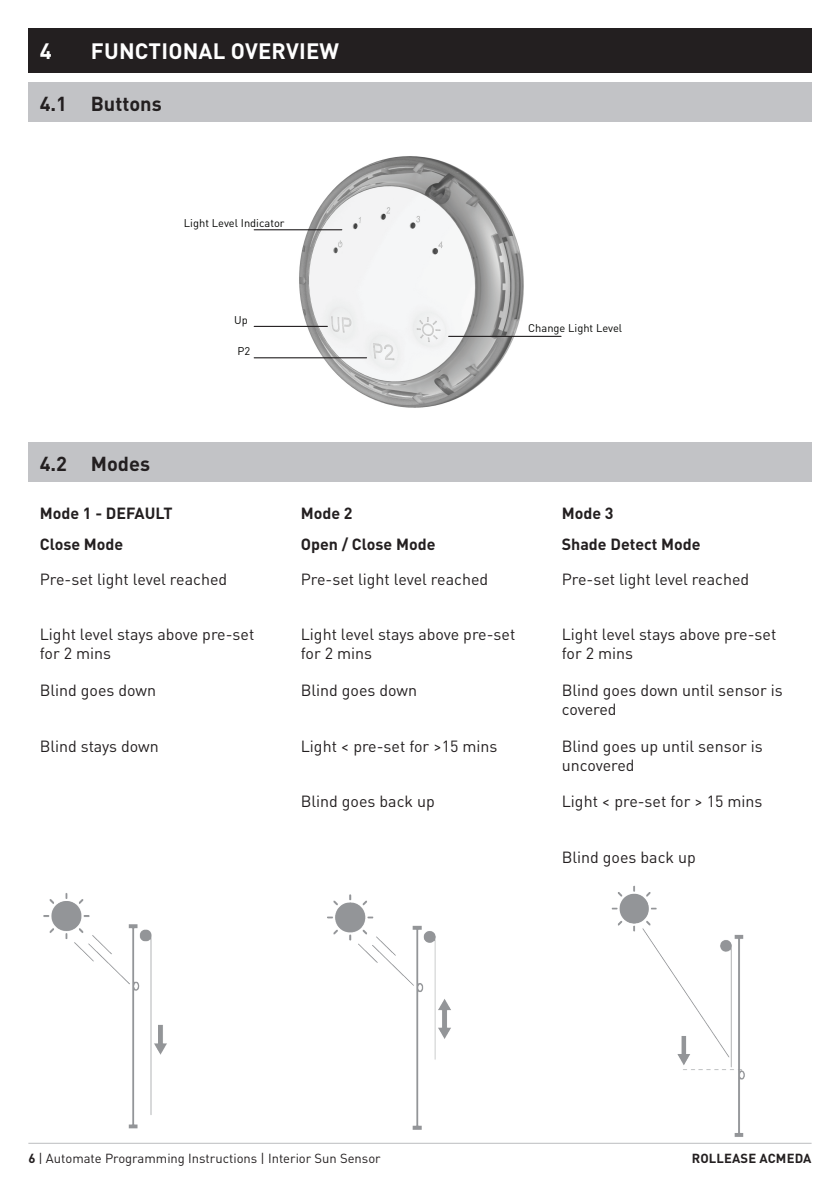
<style>
.page{position:relative;width:840px;height:1191px;background:#fff}
.page>*{position:absolute;margin:0;border:0;box-sizing:border-box;transform-origin:0 0}
.t1{font:700 22px "DINOT";letter-spacing:.01em;color:#fff}
.t2{font:700 20px "DINOT";color:#231f20}
.Copy{font:16px/19.2px "DINOT";color:#231f20}
.Copy-2{font:700 16px "DINOT";color:#231f20}
.t3{font:13px "DINOT";color:#231f20}
.t4{font:700 13px "DINOT";letter-spacing:.01em;color:#231f20}
.t5{font:11px "DINOT";color:#040503}
.s1{font-weight:700}
</style>
<div class="page">
<hr style="left:28px;top:1142px;width:783px;height:1px;background:#bcbdc0">
<div style="left:28px;top:28px;width:783px;height:45px;background:#231f20"></div>
<div style="left:28px;top:82px;width:783px;height:40px;background:#c2c3c6"></div>
<div style="left:28px;top:442px;width:783px;height:40px;background:#c2c3c6"></div>
<img style="left:253px;top:156px;width:309px;height:252px">
<hr style="left:254px;top:229px;width:87px;height:1px;background:#201d1e">
<hr style="left:254px;top:326px;width:73px;height:1px;background:#201d1e">
<hr style="left:254px;top:357px;width:112px;height:1px;background:#201d1e">
<hr style="left:448px;top:336px;width:112px;height:1px;background:#201d1e">
<img style="left:43px;top:893px;width:124px;height:236px">
<img style="left:327px;top:894px;width:124px;height:235px">
<img style="left:611px;top:885px;width:134px;height:252px">
<p class="t1" style="left:40px;top:36px;width:13px">4</p>
<p class="t1" style="left:91px;top:36px;width:249px">FUNCTIONAL OVERVIEW</p>
<p class="t2" style="left:40px;top:91px;width:123px">4.1 Buttons</p>
<p class="t5" style="left:184px;top:216px;width:102px">Light Level Indicator</p>
<p class="t5" style="left:234px;top:313px;width:15px">Up</p>
<p class="t5" style="left:237px;top:344px;width:14px">P2</p>
<p class="t2" style="left:40px;top:451px;width:112px">4.2 Modes</p>
<p class="Copy-2" style="left:40px;top:503px;width:134px">Mode 1 - DEFAULT</p>
<p class="Copy-2" style="left:40px;top:533px;width:85px">Close Mode</p>
<p class="Copy-2" style="left:300px;top:503px;width:53px">Mode 2</p>
<p class="Copy-2" style="left:300px;top:533px;width:136px">Open / Close Mode</p>
<p class="t5" style="left:528px;top:321px;width:95px">Change Light Level</p>
<p class="Copy-2" style="left:561px;top:503px;width:53px">Mode 3</p>
<p class="Copy-2" style="left:561px;top:533px;width:140px">Shade Detect Mode</p>
<p class="Copy" style="left:40px;top:569px;width:189px">Pre-set light level reached</p>
<p class="Copy" style="left:300px;top:569px;width:189px">Pre-set light level reached</p>
<p class="Copy" style="left:561px;top:569px;width:189px">Pre-set light level reached</p>
<p class="Copy" style="left:40px;top:624px;width:216px">Light level stays above pre-set for 2 mins</p>
<p class="Copy" style="left:300px;top:624px;width:216px">Light level stays above pre-set for 2 mins</p>
<p class="Copy" style="left:561px;top:624px;width:216px">Light level stays above pre-set for 2 mins</p>
<p class="Copy" style="left:40px;top:680px;width:118px">Blind goes down</p>
<p class="Copy" style="left:300px;top:680px;width:118px">Blind goes down</p>
<p class="Copy" style="left:561px;top:680px;width:222px">Blind goes down until sensor is covered</p>
<p class="Copy" style="left:40px;top:736px;width:120px">Blind stays down</p>
<p class="Copy" style="left:300px;top:736px;width:198px">Light &lt; pre-set for &gt;15 mins</p>
<p class="Copy" style="left:561px;top:736px;width:202px">Blind goes up until sensor is uncovered</p>
<p class="Copy" style="left:300px;top:791px;width:135px">Blind goes back up</p>
<p class="Copy" style="left:561px;top:791px;width:202px">Light &lt; pre-set for &gt; 15 mins</p>
<p class="Copy" style="left:561px;top:847px;width:135px">Blind goes back up</p>
<p class="t3" style="left:28px;top:1149px;width:354px"><span class="s1">6</span> | Automate Programming Instructions | Interior Sun Sensor</p>
<p class="t4" style="left:691px;top:1149px;width:121px">ROLLEASE ACMEDA</p>
</div>
